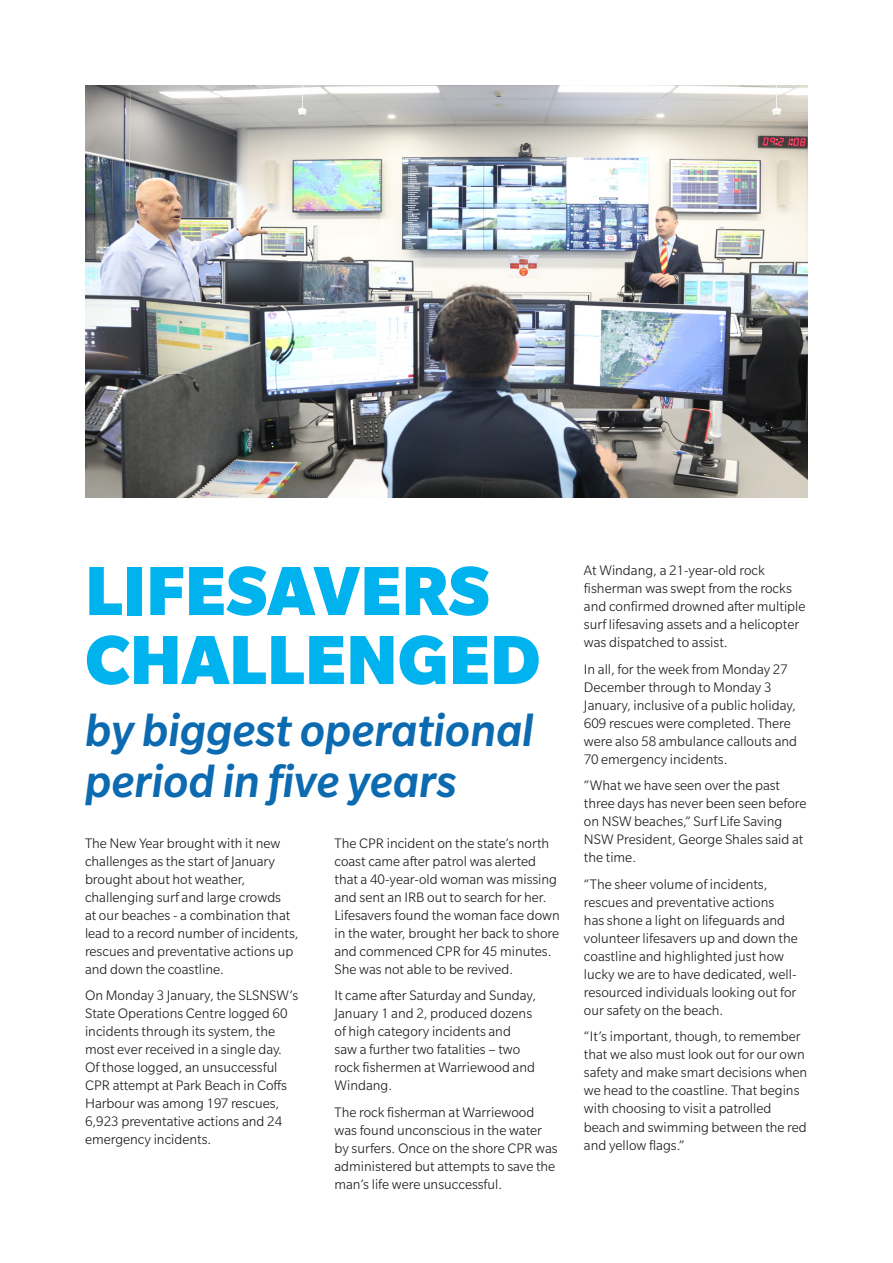
<style>
.page{position:relative;width:893px;height:1263px;background:#fff}
.page>*{position:absolute;margin:0;border:0;box-sizing:border-box;transform-origin:0 0}
.Body{font:900 75.6px/69px "Slate Std";color:#00b3ef}
.Body-2{font:italic 500 49.5px/51.3px "Slate Std";color:#0c6ab0}
.Body-3{font:300 15px/18px "Slate Std";color:#1a1a1a}
</style>
<div class="page">
<img style="left:85px;top:85px;width:723px;height:412px">
<p class="Body" style="left:85px;top:556px;width:457px">LIFESAVERS<br>CHALLENGED</p>
<p class="Body-3" style="left:584px;top:562px;width:223px">At Windang, a 21-year-old rock fisherman was swept from the rocks and confirmed drowned after multiple surf lifesaving assets and a helicopter was dispatched to assist.</p>
<p class="Body-3" style="left:584px;top:660px;width:215px">In all, for the week from Monday 27<br>December through to Monday 3<br>January, inclusive of a public holiday,<br>609 rescues were completed. There were also 58 ambulance callouts and<br>70 emergency incidents.</p>
<p class="Body-3" style="left:584px;top:777px;width:224px">“What we have seen over the past three days has never been seen before on NSW beaches,” Surf Life Saving<br>NSW President, George Shales said at the time.</p>
<p class="Body-3" style="left:584px;top:875px;width:215px">“The sheer volume of incidents, rescues and preventative actions has shone a light on lifeguards and volunteer lifesavers up and down the coastline and highlighted just how lucky we are to have dedicated, well&shy;resourced individuals looking out for our safety on the beach.</p>
<p class="Body-3" style="left:584px;top:1028px;width:225px">“It’s important, though, to remember that we also must look out for our own safety and make smart decisions when we head to the coastline. That begins with choosing to visit a patrolled beach and swimming between the red and yellow flags.”</p>
<p class="Body-2" style="left:85px;top:704px;width:450px">by biggest operational period in five years</p>
<p class="Body-3" style="left:85px;top:834px;width:215px">The New Year brought with it new challenges as the start of January brought about hot weather, challenging surf and large crowds<br>at our beaches - a combination that lead to a record number of incidents, rescues and preventative actions up and down the coastline.</p>
<p class="Body-3" style="left:85px;top:986px;width:215px">On Monday 3 January, the SLSNSW’s<br>State Operations Centre logged 60 incidents through its system, the most ever received in a single day.<br>Of those logged, an unsuccessful<br>CPR attempt at Park Beach in Coffs<br>Harbour was among 197 rescues,<br>6,923 preventative actions and 24 emergency incidents.</p>
<p class="Body-3" style="left:334px;top:834px;width:227px">The CPR incident on the state’s north coast came after patrol was alerted that a 40-year-old woman was missing and sent an IRB out to search for her.<br>Lifesavers found the woman face down in the water, brought her back to shore and commenced CPR for 45 minutes.<br>She was not able to be revived.</p>
<p class="Body-3" style="left:334px;top:986px;width:203px">It came after Saturday and Sunday,<br>January 1 and 2, produced dozens of high category incidents and saw a further two fatalities – two rock fishermen at Warriewood and<br>Windang.</p>
<p class="Body-3" style="left:334px;top:1103px;width:225px">The rock fisherman at Warriewood was found unconscious in the water by surfers. Once on the shore CPR was administered but attempts to save the man’s life were unsuccessful.</p>
</div>
